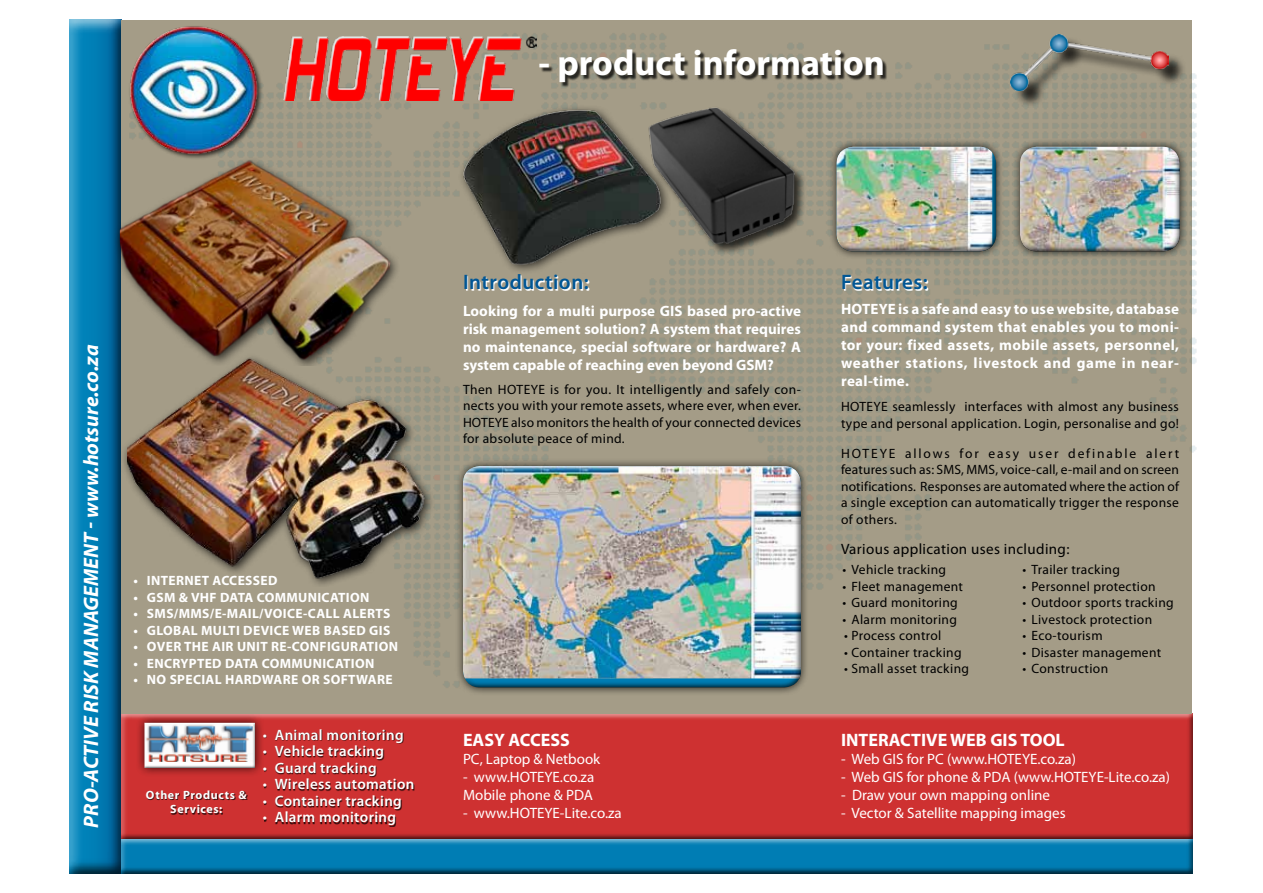
<style>
.page{position:relative;width:1263px;height:893px;background:#fff}
.page>*{position:absolute;margin:0;border:0;box-sizing:border-box;transform-origin:0 0}
.t1{font:700 36px "Myriad Pro";color:#fff}
.t2{font:italic 700 21px "Myriad Pro";color:#fff}
.t3{font:600 21px "Myriad Pro";letter-spacing:.025em;color:#005695}
.t4{font:700 18px "Myriad Pro";color:#fff}
.t5{font:700 15px/18px "Myriad Pro";letter-spacing:.01em;color:#fff;text-align:justify}
.t6{font:15px/18px "Myriad Pro";color:#fff}
.t7{font:600 15px "Myriad Pro";letter-spacing:.025em;color:#fff}
.t8{font:15px "Myriad Pro";letter-spacing:.025em;color:#000}
.t9{font:13.5px/16.5px "Myriad Pro";letter-spacing:.025em;color:#000;text-align:justify}
.t10{font:700 13.5px "Myriad Pro";letter-spacing:.025em;color:#fff}
.t11{font:700 12px/14.4px "Myriad Pro";letter-spacing:.05em;color:#fff;text-align:center}
.s1{font-weight:400}
</style>
<div class="page">
<div style="left:70px;top:19px;width:54px;height:855px;background:#000;opacity:.75"></div>
<div style="left:121px;top:712px;width:1073px;height:127px;background:#000;opacity:.75"></div>
<div style="left:120px;top:836px;width:1074px;height:38px;background:#000;opacity:.75"></div>
<img style="left:125px;top:22px;width:1072px;height:683px">
<div style="left:113px;top:150px;width:287px;height:215px;background:#000;opacity:.71"></div>
<img style="left:120px;top:143px;width:281px;height:236px">
<div style="left:135px;top:713px;width:129px;height:64px;background:#000;opacity:.75"></div>
<div style="left:143px;top:720px;width:114px;height:49px;background:#000;opacity:.75"></div>
<div style="left:147px;top:791px;width:100px;height:23px;background:#000;opacity:.75"></div>
<div style="left:828px;top:139px;width:176px;height:120px;background:#000;opacity:.75"></div>
<div style="left:835px;top:148px;width:164px;height:106px;background:#000;opacity:.75"></div>
<div style="left:1012px;top:139px;width:176px;height:120px;background:#000;opacity:.75"></div>
<div style="left:1019px;top:146px;width:162px;height:100px;background:#fff;opacity:.75"></div>
<div style="left:1019px;top:148px;width:163px;height:106px;background:#000;opacity:.75"></div>
<img style="left:577px;top:87px;width:287px;height:186px">
<div style="left:121px;top:351px;width:314px;height:236px;background:#000;opacity:.75"></div>
<img style="left:127px;top:351px;width:300px;height:233px">
<div style="left:129px;top:25px;width:135px;height:135px;background:#000;opacity:.75"></div>
<img style="left:125px;top:22px;width:137px;height:133px">
<div style="left:455px;top:458px;width:354px;height:238px;background:#000;opacity:.75"></div>
<div style="left:462px;top:468px;width:339px;height:222px;background:#000;opacity:.75"></div>
<img style="left:416px;top:91px;width:265px;height:187px">
<div style="left:541px;top:51px;width:346px;height:36px;background:#000;opacity:.75"></div>
<div style="left:264px;top:730px;width:151px;height:96px;background:#000;opacity:.75"></div>
<svg style="left:466px;top:275px;width:124px;height:16px;fill:#aaa28f"></svg>
<svg style="left:844px;top:276px;width:85px;height:15px"></svg>
<img style="left:280px;top:37px;width:257px;height:63px">
<div style="left:1013px;top:36px;width:173px;height:72px;background:#000;opacity:.75"></div>
<img style="left:1010px;top:34px;width:158px;height:57px">
<h1 class="t1" style="left:538px;top:40px;width:348px">- product information</h1>
<h2 class="t2" style="left:77px;top:827px;width:484px;rotate:-90deg">PRO-ACTIVE RISK MANAGEMENT - www.hotsure.co.za</h2>
<p class="t10" style="left:133px;top:572px;width:145px">• INTERNET ACCESSED</p>
<p class="t10" style="left:133px;top:589px;width:237px">• GSM &amp; VHF DATA COMMUNICATION</p>
<p class="t10" style="left:133px;top:605px;width:258px">• SMS/MMS/E-MAIL/VOICE-CALL ALERTS</p>
<p class="t10" style="left:133px;top:622px;width:258px">• GLOBAL MULTI DEVICE WEB BASED GIS</p>
<p class="t10" style="left:133px;top:638px;width:266px">• OVER THE AIR UNIT RE-CONFIGURATION</p>
<p class="t10" style="left:133px;top:655px;width:242px">• ENCRYPTED DATA COMMUNICATION</p>
<p class="t10" style="left:133px;top:671px;width:261px">• NO SPECIAL HARDWARE OR SOFTWARE</p>
<p class="t11" style="left:146px;top:787px;width:102px">Other Products &amp;<br>Services:</p>
<p class="t7" style="left:263px;top:725px;width:142px"><span class="s1">•</span> Animal monitoring</p>
<p class="t7" style="left:263px;top:742px;width:123px"><span class="s1">•</span> Vehicle tracking</p>
<p class="t7" style="left:263px;top:758px;width:115px"><span class="s1">•</span> Guard tracking</p>
<p class="t7" style="left:263px;top:775px;width:153px"><span class="s1">•</span> Wireless automation</p>
<p class="t7" style="left:263px;top:791px;width:141px"><span class="s1">•</span> Container tracking</p>
<p class="t7" style="left:263px;top:808px;width:135px"><span class="s1">•</span> Alarm monitoring</p>
<h2 class="t3" style="left:463px;top:268px;width:127px">Introduction:</h2>
<p class="t5" style="left:463px;top:301px;width:340px">Looking for a multi purpose GIS based pro-active risk management solution? A system that requires no maintenance, special software or hardware? A system capable of reaching even beyond GSM?</p>
<p class="t9" style="left:463px;top:381px;width:340px">Then HOTEYE is for you. It intelligently and safely con&shy;nects you with your remote assets, where ever, when ever.<br>HOTEYE also monitors the health of your connected devices for absolute peace of mind.</p>
<h3 class="t4" style="left:463px;top:728px;width:108px">EASY ACCESS</h3>
<p class="t6" style="left:463px;top:749px;width:139px">PC, Laptop &amp; Netbook</p>
<p class="t6" style="left:463px;top:767px;width:133px">- www.HOTEYE.co.za<br>Mobile phone &amp; PDA</p>
<p class="t6" style="left:463px;top:803px;width:160px">- www.HOTEYE-Lite.co.za</p>
<h2 class="t3" style="left:841px;top:268px;width:88px">Features:</h2>
<p class="t5" style="left:841px;top:299px;width:339px">HOTEYE is a safe and easy to use website, database and command system that enables you to moni&shy;tor your: fixed assets, mobile assets, personnel, weather stations, livestock and game in near&shy;real-time.</p>
<p class="t9" style="left:841px;top:398px;width:339px">HOTEYE seamlessly interfaces with almost any business type and personal application. Login, personalise and go!</p>
<p class="t9" style="left:841px;top:445px;width:340px">HOTEYE allows for easy user definable alert features such as: SMS, MMS, voice-call, e-mail and on screen notifications. Responses are automated where the action of a single exception can automatically trigger the response of others.</p>
<p class="t8" style="left:841px;top:539px;width:230px">Various application uses including:</p>
<p class="t9" style="left:842px;top:561px;width:105px">• Vehicle tracking</p>
<p class="t9" style="left:842px;top:578px;width:122px">• Fleet management</p>
<p class="t9" style="left:842px;top:594px;width:117px">• Guard monitoring</p>
<p class="t9" style="left:842px;top:611px;width:116px">• Alarm monitoring</p>
<p class="t9" style="left:844px;top:627px;width:99px">• Process control</p>
<p class="t9" style="left:844px;top:644px;width:119px">• Container tracking</p>
<p class="t9" style="left:844px;top:660px;width:126px">• Small asset tracking</p>
<p class="t9" style="left:1022px;top:561px;width:99px">• Trailer tracking</p>
<p class="t9" style="left:1022px;top:578px;width:135px">• Personnel protection</p>
<p class="t9" style="left:1022px;top:594px;width:153px">• Outdoor sports tracking</p>
<p class="t9" style="left:1022px;top:611px;width:131px">• Livestock protection</p>
<p class="t9" style="left:1022px;top:627px;width:82px">• Eco-tourism</p>
<p class="t9" style="left:1022px;top:644px;width:140px">• Disaster management</p>
<p class="t9" style="left:1022px;top:660px;width:87px">• Construction</p>
<h3 class="t4" style="left:841px;top:728px;width:225px">INTERACTIVE WEB GIS TOOL</h3>
<p class="t6" style="left:841px;top:749px;width:236px">- Web GIS for PC (www.HOTEYE.co.za)</p>
<p class="t6" style="left:841px;top:767px;width:330px">- Web GIS for phone &amp; PDA (www.HOTEYE-Lite.co.za)</p>
<p class="t6" style="left:841px;top:785px;width:210px">- Draw your own mapping online</p>
<p class="t6" style="left:841px;top:803px;width:226px">- Vector &amp; Satellite mapping images</p>
</div>
